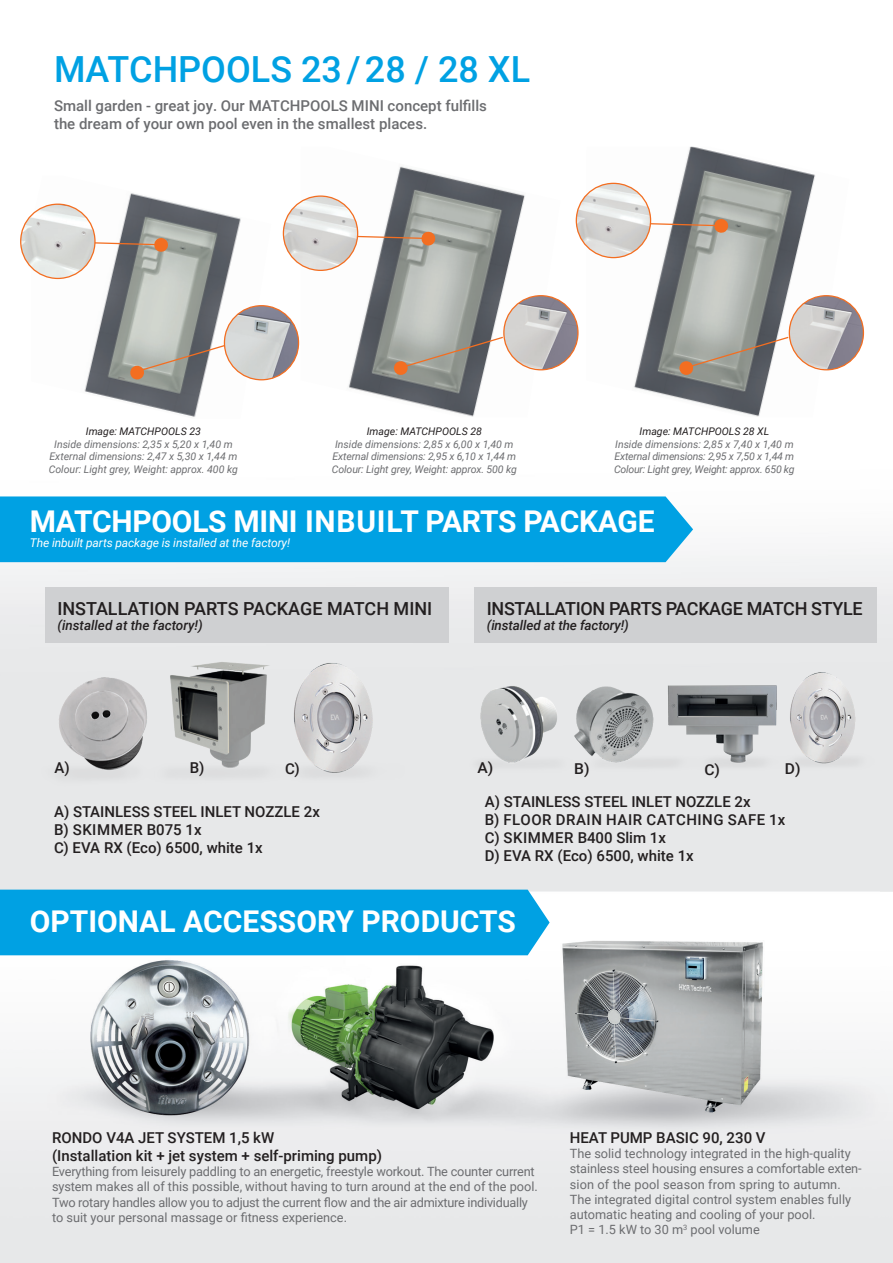
<style>
.page{position:relative;width:893px;height:1263px;background:#fff}
.page>*{position:absolute;margin:0;border:0;box-sizing:border-box;transform-origin:0 0}
.t1{font:500 36px "Roboto";color:#00a1e3}
.t2{font:700 30px "Roboto";letter-spacing:-.01em;color:#fff}
.t3{font:500 18px "Roboto";letter-spacing:-.02em;color:#231f20}
.t4{font:500 18px "Roboto";color:#231f20}
.t5{font:500 15px/18px "Roboto";color:#231f20}
.t6{font:500 15px/18px "Roboto";color:#6c6d70}
.t7{font:500 15px "Roboto";color:#231f20;scale:1.04 1}
.t8{font:italic 500 13.5px "Roboto";letter-spacing:-.01em;color:#231f20}
.t9{font:12.75px/15.3px "Roboto";color:#6c6d70}
.t10{font:italic 12px "Roboto";letter-spacing:-.01em;color:#fff}
.t11{font:italic 10.5px/12.6px "Roboto";letter-spacing:-.01em;color:#6c6d70;text-align:center}
.t12{font:italic 10.5px "Roboto";color:#231f20}
</style>
<div class="page">
<img style="left:0;top:146px;width:880px;height:1117px">
<div style="left:0;top:890px;width:550px;height:65px;background:#00a1e3"></div>
<img style="left:31px;top:176px;width:240px;height:243px">
<svg style="left:93px;top:237px;width:76px;height:16px"></svg>
<img style="left:21px;top:204px;width:74px;height:74px;border-radius:37px">
<div style="left:20px;top:204px;width:76px;height:75px;border:1px solid #f36e21;border-radius:50%"></div>
<svg style="left:129px;top:343px;width:100px;height:37px"></svg>
<img style="left:224px;top:306px;width:75px;height:74px;border-radius:37px">
<div style="left:224px;top:305px;width:75px;height:75px;border:1px solid #f36e21;border-radius:50%"></div>
<img style="left:301px;top:147px;width:259px;height:270px">
<svg style="left:393px;top:336px;width:111px;height:40px;background:#a6a19a"></svg>
<img style="left:504px;top:296px;width:74px;height:74px;border-radius:37px">
<div style="left:503px;top:295px;width:76px;height:75px;border:1px solid #f36e21;border-radius:50%"></div>
<svg style="left:356px;top:231px;width:80px;height:15px"></svg>
<img style="left:283px;top:196px;width:75px;height:74px;border-radius:37px">
<div style="left:283px;top:195px;width:75px;height:76px;border:1px solid #f36e21;border-radius:50%"></div>
<img style="left:586px;top:147px;width:263px;height:270px">
<svg style="left:679px;top:336px;width:111px;height:40px;background:#a49f98"></svg>
<img style="left:789px;top:296px;width:74px;height:74px;border-radius:37px">
<div style="left:789px;top:295px;width:75px;height:75px;border:1px solid #f36e21;border-radius:50%"></div>
<svg style="left:649px;top:218px;width:80px;height:16px"></svg>
<img style="left:576px;top:183px;width:75px;height:75px;border-radius:37px">
<div style="left:576px;top:183px;width:75px;height:75px;border:1px solid #f36e21;border-radius:50%"></div>
<div style="left:0;top:496px;width:693px;height:66px;background:#00a1e3"></div>
<div style="left:45px;top:587px;width:404px;height:56px;background:#cfd0d2"></div>
<img style="left:0;top:643px;width:444px;height:162px">
<img style="left:437px;top:661px;width:456px;height:135px">
<div style="left:474px;top:587px;width:403px;height:56px;background:#cfd0d2"></div>
<h1 class="t1" style="left:54px;top:44px;width:478px">MATCHPOOLS 23 /28 / 28 XL</h1>
<p class="t6" style="left:54px;top:96px;width:434px">Small garden - great joy. Our MATCHPOOLS MINI concept fulfills the dream of your own pool even in the smallest places.</p>
<p class="t12" style="left:640px;top:424px;width:131px">Image: MATCHPOOLS 28 XL</p>
<p class="t11" style="left:614px;top:437px;width:182px;text-align:justify">Inside dimensions: 2,85 x 7,40 x 1,40 m External dimensions: 2,95 x 7,50 x 1,44 m Colour: Light grey, Weight: approx. 650 kg</p>
<h2 class="t2" style="left:30px;top:500px;width:626px">MATCHPOOLS MINI INBUILT PARTS PACKAGE</h2>
<p class="t10" style="left:30px;top:534px;width:262px">The inbuilt parts package is installed at the factory!</p>
<p class="t12" style="left:86px;top:424px;width:117px">Image: MATCHPOOLS 23</p>
<p class="t11" style="left:49px;top:437px;width:191px">Inside dimensions: 2,35 x 5,20 x 1,40 m<br>External dimensions: 2,47 x 5,30 x 1,44 m<br>Colour: Light grey, Weight: approx. 400 kg</p>
<p class="t12" style="left:367px;top:424px;width:117px">Image: MATCHPOOLS 28</p>
<p class="t11" style="left:332px;top:437px;width:186px">Inside dimensions: 2,85 x 6,00 x 1,40 m<br>External dimensions: 2,95 x 6,10 x 1,44 m<br>Colour: Light grey, Weight: approx. 500 kg</p>
<h3 class="t4" style="left:57px;top:595px;width:376px">INSTALLATION PARTS PACKAGE MATCH MINI</h3>
<p class="t8" style="left:57px;top:616px;width:147px">(installed at the factory!)</p>
<h3 class="t3" style="left:487px;top:595px;width:377px">INSTALLATION PARTS PACKAGE MATCH STYLE</h3>
<p class="t8" style="left:487px;top:616px;width:143px">(installed at the factory!)</p>
<p class="t5" style="left:54px;top:758px;width:17px">A)</p>
<p class="t5" style="left:190px;top:758px;width:16px">B)</p>
<p class="t5" style="left:285px;top:759px;width:16px">C)</p>
<p class="t5" style="left:54px;top:802px;width:267px">A) STAINLESS STEEL INLET NOZZLE 2x<br>B) SKIMMER B075 1x<br>C) EVA RX (Eco) 6500, white 1x</p>
<p class="t7" style="left:478px;top:757px;width:17px">A)</p>
<p class="t7" style="left:574px;top:758px;width:16px">B)</p>
<p class="t7" style="left:785px;top:758px;width:17px">D)</p>
<p class="t7" style="left:705px;top:759px;width:16px">C)</p>
<p class="t5" style="left:485px;top:792px;width:302px">A) STAINLESS STEEL INLET NOZZLE 2x<br>B) FLOOR DRAIN HAIR CATCHING SAFE 1x<br>C) SKIMMER B400 Slim 1x<br>D) EVA RX (Eco) 6500, white 1x</p>
<h2 class="t2" style="left:30px;top:900px;width:487px">OPTIONAL ACCESSORY PRODUCTS</h2>
<p class="t5" style="left:52px;top:1128px;width:331px">RONDO V4A JET SYSTEM 1,5 kW<br>(Installation kit + jet system + self-priming pump)</p>
<p class="t9" style="left:52px;top:1163px;width:487px">Everything from leisurely paddling to an energetic, freestyle workout. The counter current system makes all of this possible, without having to turn around at the end of the pool.<br>Two rotary handles allow you to adjust the current flow and the air admixture individually to suit your personal massage or fitness experience.</p>
<p class="t5" style="left:570px;top:1128px;width:197px">HEAT PUMP BASIC 90, 230 V</p>
<p class="t9" style="left:570px;top:1145px;width:293px">The solid technology integrated in the high-quality stainless steel housing ensures a comfortable exten&shy;sion of the pool season from spring to autumn.<br>The integrated digital control system enables fully automatic heating and cooling of your pool.<br>P1 = 1.5 kW to 30 m<sup>3</sup> pool volume</p>
</div>
